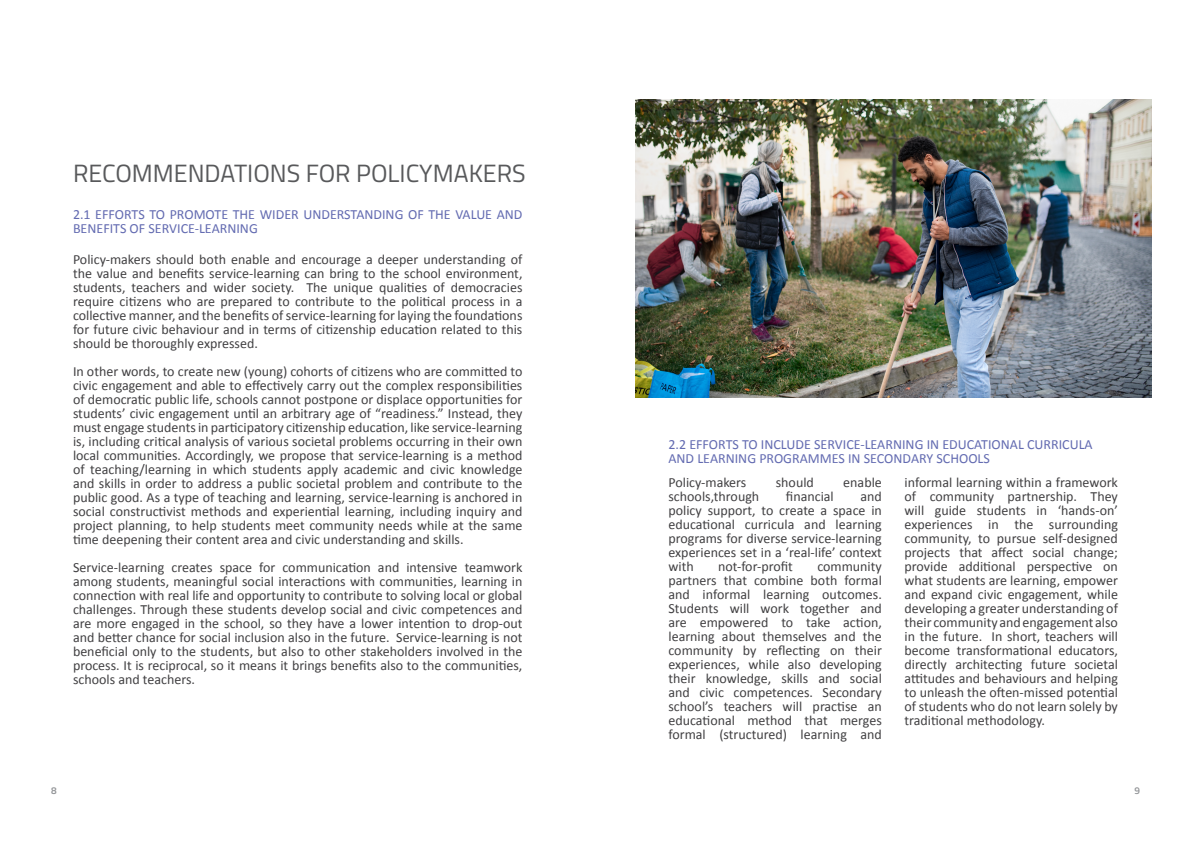
<style>
.page{position:relative;width:1191px;height:842px;background:#fff}
.page>*{position:absolute;margin:0;border:0;box-sizing:border-box;transform-origin:0 0}
.t1{font:25px "Titillium Web";color:#58595b}
.t2{font:14px/14px "Calibri";color:#414042;text-align:justify}
.t3{font:14px/14px "Calibri";color:#636bb1}
.t4{font:600 10px "Titillium Web";color:#939598}
</style>
<div class="page">
<img style="left:635px;top:99px;width:516px;height:299px">
<h1 class="t1" style="left:73px;top:155px;width:454px">RECOMMENDATIONS FOR POLICYMAKERS</h1>
<p class="t3" style="left:73px;top:207px;width:451px">2.1 EFFORTS TO PROMOTE THE WIDER UNDERSTANDING OF THE VALUE AND<br>BENEFITS OF SERVICE-LEARNING</p>
<p class="t2" style="left:73px;top:251px;width:451px">Policy-makers should both enable and encourage a deeper understanding of the value and benefits service-learning can bring to the school environment, students, teachers and wider society. The unique qualities of democracies require citizens who are prepared to contribute to the political process in a collective manner, and the benefits of service-learning for laying the foundations for future civic behaviour and in terms of citizenship education related to this should be thoroughly expressed.</p>
<p class="t2" style="left:73px;top:363px;width:451px">In other words, to create new (young) cohorts of citizens who are committed to civic engagement and able to effectively carry out the complex responsibilities of democratic public life, schools cannot postpone or displace opportunities for students’ civic engagement until an arbitrary age of “readiness.” Instead, they must engage students in participatory citizenship education, like service-learning is, including critical analysis of various societal problems occurring in their own local communities. Accordingly, we propose that service-learning is a method of teaching/learning in which students apply academic and civic knowledge and skills in order to address a public societal problem and contribute to the public good. As a type of teaching and learning, service-learning is anchored in social constructivist methods and experiential learning, including inquiry and project planning, to help students meet community needs while at the same time deepening their content area and civic understanding and skills.</p>
<p class="t2" style="left:73px;top:559px;width:451px">Service-learning creates space for communication and intensive teamwork among students, meaningful social interactions with communities, learning in connection with real life and opportunity to contribute to solving local or global challenges. Through these students develop social and civic competences and are more engaged in the school, so they have a lower intention to drop-out and better chance for social inclusion also in the future. Service-learning is not beneficial only to the students, but also to other stakeholders involved in the process. It is reciprocal, so it means it brings benefits also to the communities, schools and teachers.</p>
<p class="t3" style="left:668px;top:437px;width:426px">2.2 EFFORTS TO INCLUDE SERVICE-LEARNING IN EDUCATIONAL CURRICULA<br>AND LEARNING PROGRAMMES IN SECONDARY SCHOOLS</p>
<p class="t2" style="left:668px;top:475px;width:79px">Policy-makers</p>
<p class="t2" style="left:776px;top:475px;width:40px">should</p>
<p class="t2" style="left:843px;top:475px;width:40px">enable</p>
<p class="t2" style="left:668px;top:489px;width:92px">schools,through</p>
<p class="t2" style="left:786px;top:489px;width:49px">financial</p>
<p class="t2" style="left:904px;top:475px;width:215px">informal learning within a framework of community partnership. They will guide students in ‘hands-on’ experiences in the surrounding community, to pursue self-designed projects that affect social change; provide additional perspective on what students are learning, empower and expand civic engagement, while developing a greater understanding of their community and engagement also in the future. In short, teachers will become transformational educators, directly architecting future societal attitudes and behaviours and helping to unleash the often-missed potential of students who do not learn solely by traditional methodology.</p>
<p class="t2" style="left:668px;top:489px;width:215px;text-indent:192px">and policy support, to create a space in educational curricula and learning programs for diverse service-learning experiences set in a ‘real-life’ context with</p>
<p class="t2" style="left:718px;top:559px;width:76px">not-for-profit</p>
<p class="t2" style="left:668px;top:559px;width:215px;text-indent:149px">community partners that combine both formal and informal learning outcomes.<br>Students will work together and are empowered to take action, learning about themselves and the community by reflecting on their experiences, while also developing their knowledge, skills and social and civic competences. Secondary school’s teachers will practise an educational method that merges formal (structured) learning and</p>
<p class="t4" style="left:51px;top:783px;width:7px">8</p>
<p class="t4" style="left:1134px;top:783px;width:7px">9</p>
</div>
